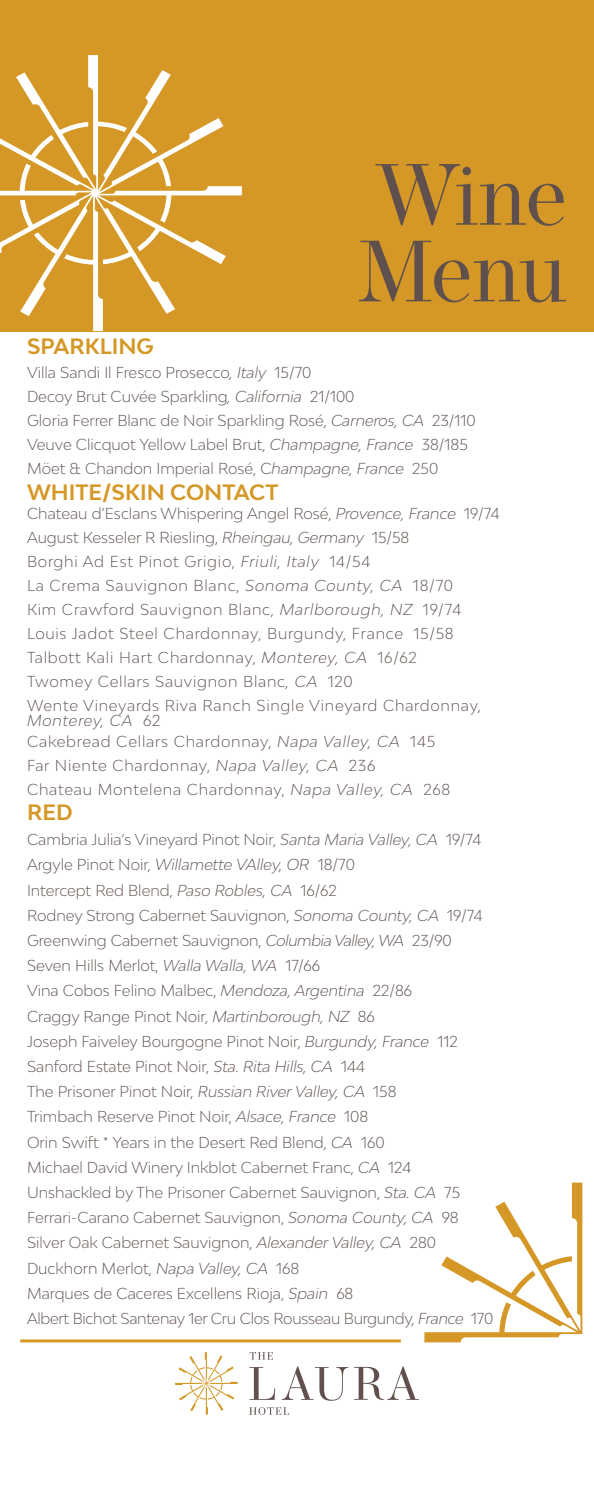
<style>
.page{position:relative;width:594px;height:1512px;background:#fff}
.page>*{position:absolute;margin:0;border:0;box-sizing:border-box;transform-origin:0 0}
.t1{font:86.55px "Operetta 12";letter-spacing:-.02em;color:#5f504d}
.t2{font:700 21px "Bw Modelica";color:#d59827}
.t3{font:300 15px "Bw Modelica";color:#5e4f4c}
.t4{font:300 15px "Bw Modelica";letter-spacing:.05em;color:#5e4f4c}
.t5{font:300 15px "Bw Modelica";letter-spacing:-.02em;color:#5e4f4c}
.t6{font:italic 300 15px "Bw Modelica";letter-spacing:.045em;color:#5e4f4c}
.s1{font-style:italic}
.s2{font-style:normal}
</style>
<div class="page">
<svg style="left:424px;top:1183px;width:158px;height:159px"></svg>
<hr style="left:20px;top:1339px;width:381px;height:3px;background:#d59827">
<div style="left:0;top:0;width:594px;height:331px;background:#d59827"></div>
<svg style="left:0;top:55px;width:242px;height:276px"></svg>
<svg style="left:175px;top:1352px;width:63px;height:63px"></svg>
<svg style="left:249px;top:1367px;width:26px;height:33px"></svg>
<svg style="left:282px;top:1366px;width:66px;height:35px"></svg>
<svg style="left:354px;top:1366px;width:65px;height:34px"></svg>
<svg style="left:250px;top:1352px;width:23px;height:8px"></svg>
<svg style="left:249px;top:1407px;width:40px;height:8px"></svg>
<p class="t1" style="left:375px;top:144px;width:194px">Wine</p>
<p class="t1" style="left:357px;top:221px;width:212px">Menu</p>
<p class="t2" style="left:27px;top:333px;width:128px">SPARKLING</p>
<p class="t3" style="left:27px;top:363px;width:286px">Villa Sandi Il Fresco Prosecco<span class="s1">, Italy</span> 15/70</p>
<p class="t3" style="left:27px;top:387px;width:329px">Decoy Brut Cuvée Sparkling<span class="s1">, California</span> 21/100</p>
<p class="t3" style="left:27px;top:411px;width:450px">Gloria Ferrer Blanc de Noir Sparkling Rosé, <span class="s1">Carneros, CA</span> 23/110</p>
<p class="t3" style="left:27px;top:435px;width:442px">Veuve Clicquot Yellow Label Brut, <span class="s1">Champagne, France</span> 38/185</p>
<p class="t3" style="left:27px;top:459px;width:413px">Möet &amp; Chandon Imperial Rosé, C<span class="s1">hampagne, France</span> 250</p>
<p class="t2" style="left:27px;top:478px;width:253px">WHITE/SKIN CONTACT</p>
<p class="t3" style="left:27px;top:504px;width:474px">Chateau d’Esclans Whispering Angel Rosé, <span class="s1">Provence, France</span> 19/74</p>
<p class="t3" style="left:27px;top:528px;width:384px">August Kesseler R Riesling, <span class="s1">Rheingau, Germany</span> 15/58</p>
<p class="t4" style="left:27px;top:552px;width:345px">Borghi Ad Est Pinot Grigio, <span class="s1">Friuli, Italy</span> 14/54</p>
<p class="t4" style="left:27px;top:576px;width:428px">La Crema Sauvignon Blanc, <span class="s1">Sonoma County, CA</span> 18/70</p>
<p class="t4" style="left:27px;top:600px;width:436px">Kim Crawford Sauvignon Blanc, <span class="s1">Marlborough, NZ</span> 19/74</p>
<p class="t4" style="left:27px;top:624px;width:428px">Louis Jadot Steel Chardonnay, Burgundy, France 15/58</p>
<p class="t4" style="left:27px;top:648px;width:391px">Talbott Kali Hart Chardonnay, <span class="s1">Monterey, CA</span> 16/62</p>
<p class="t4" style="left:27px;top:672px;width:327px">Twomey Cellars Sauvignon Blanc<span class="s1">, CA</span> 120</p>
<p class="t4" style="left:27px;top:696px;width:456px">Wente Vineyards Riva Ranch Single Vineyard Chardonnay,</p>
<p class="t6" style="left:27px;top:711px;width:135px">Monterey, CA <span class="s2">62</span></p>
<p class="t4" style="left:27px;top:732px;width:410px">Cakebread Cellars Chardonnay, <span class="s1">Napa Valley, CA</span> 145</p>
<p class="t4" style="left:27px;top:756px;width:350px">Far Niente Chardonnay, <span class="s1">Napa Valley, CA</span> 236</p>
<p class="t4" style="left:27px;top:780px;width:425px">Chateau Montelena Chardonnay, <span class="s1">Napa Valley, CA</span> 268</p>
<p class="t2" style="left:27px;top:799px;width:47px">RED</p>
<p class="t3" style="left:27px;top:830px;width:456px">Cambria Julia’s Vineyard Pinot Noir, <span class="s1">Santa Maria Valley, CA</span> 19/74</p>
<p class="t3" style="left:27px;top:855px;width:329px">Argyle Pinot Noir, <span class="s1">Willamette VAlley, OR</span> 18/70</p>
<p class="t3" style="left:27px;top:880px;width:311px">Intercept Red Blend, <span class="s1">Paso Robles, CA</span> 16/62</p>
<p class="t3" style="left:27px;top:906px;width:457px">Rodney Strong Cabernet Sauvignon, <span class="s1">Sonoma County, CA</span> 19/74</p>
<p class="t3" style="left:27px;top:931px;width:426px">Greenwing Cabernet Sauvignon, <span class="s1">Columbia Valley, WA</span> 23/90</p>
<p class="t3" style="left:27px;top:956px;width:295px">Seven Hills Merlot, <span class="s1">Walla Walla, WA</span> 17/66</p>
<p class="t3" style="left:27px;top:981px;width:387px">Vina Cobos Felino Malbec, <span class="s1">Mendoza, Argentina</span> 22/86</p>
<p class="t3" style="left:27px;top:1006px;width:349px">Craggy Range Pinot Noir, <span class="s1">Martinborough, NZ</span> 86</p>
<p class="t3" style="left:27px;top:1032px;width:432px">Joseph Faiveley Bourgogne Pinot Noir, <span class="s1">Burgundy, France</span> 112</p>
<p class="t3" style="left:27px;top:1057px;width:339px">Sanford Estate Pinot Noir, <span class="s1">Sta. Rita Hills, CA</span> 144</p>
<p class="t3" style="left:27px;top:1082px;width:371px">The Prisoner Pinot Noir, <span class="s1">Russian River Valley, CA</span> 158</p>
<p class="t3" style="left:27px;top:1107px;width:343px">Trimbach Reserve Pinot Noir, <span class="s1">Alsace, France</span> 108</p>
<p class="t3" style="left:27px;top:1132px;width:359px">Orin Swift * Years in the Desert Red Blend, <span class="s1">CA</span> 160</p>
<p class="t3" style="left:27px;top:1158px;width:386px">Michael David Winery Inkblot Cabernet Franc, <span class="s1">CA</span> 124</p>
<p class="t3" style="left:27px;top:1183px;width:435px">Unshackled by The Prisoner Cabernet Sauvignon, <span class="s1">Sta. CA</span> 75</p>
<p class="t3" style="left:27px;top:1208px;width:433px">Ferrari-Carano Cabernet Sauvignon, <span class="s1">Sonoma County, CA</span> 98</p>
<p class="t3" style="left:27px;top:1233px;width:411px">Silver Oak Cabernet Sauvignon, <span class="s1">Alexander Valley, CA</span> 280</p>
<p class="t3" style="left:27px;top:1258px;width:274px">Duckhorn Merlot, <span class="s1">Napa Valley, CA</span> 168</p>
<p class="t3" style="left:27px;top:1284px;width:328px">Marques de Caceres Excellens Rioja, <span class="s1">Spain</span> 68</p>
<p class="t5" style="left:27px;top:1309px;width:468px">Albert Bichot Santenay 1er Cru Clos Rousseau Burgundy, <span class="s1">France</span> 170</p>
</div>
